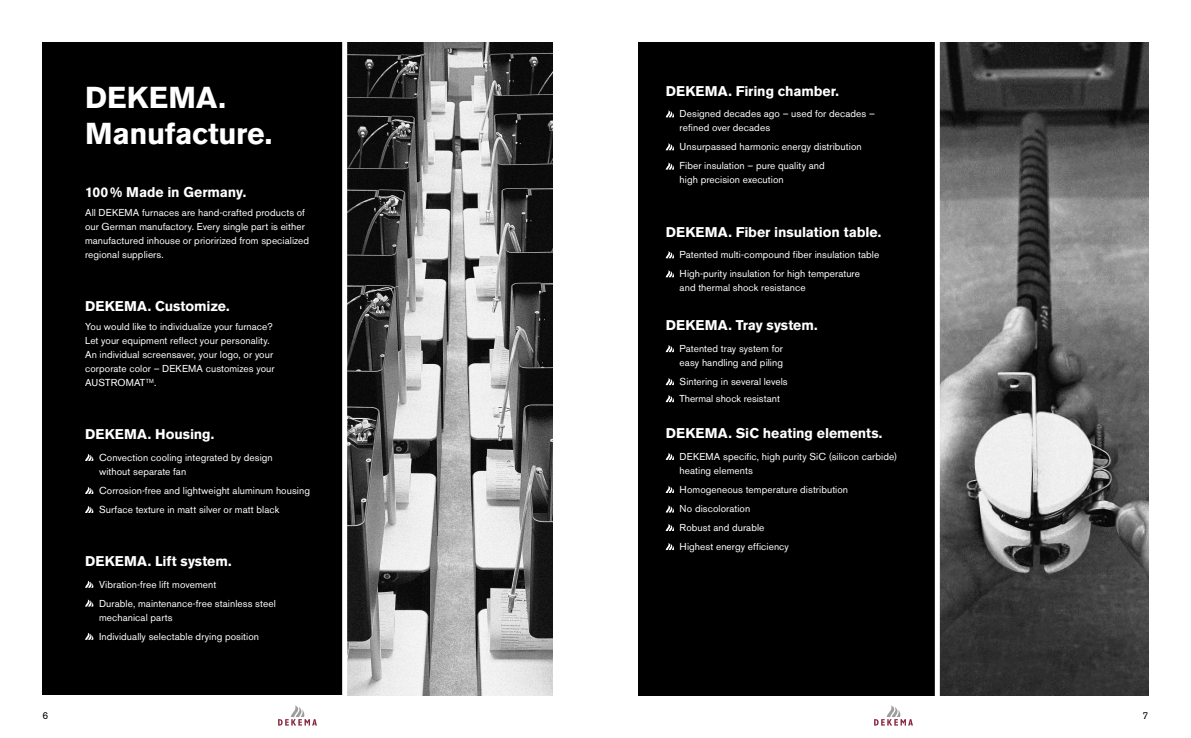
<style>
.page{position:relative;width:1191px;height:738px;background:#fff}
.page>*{position:absolute;margin:0;border:0;box-sizing:border-box;transform-origin:0 0}
.t1{font:700 30px/36px "Akzidenz Grotesk BE";letter-spacing:-.005em;color:#fff}
.t2{font:700 14px "Akzidenz Grotesk BE";color:#fff}
.t3{font:10px/14px "Akzidenz Grotesk BE";letter-spacing:.01em;color:#fff}
.t4{font:10px "Akzidenz Grotesk BE";color:#000}
</style>
<div class="page">
<div style="left:43px;top:43px;width:302px;height:651px;background:#000"></div>
<div style="left:638px;top:43px;width:296px;height:651px;background:#000"></div>
<svg style="left:278px;top:705px;width:39px;height:20px"></svg>
<svg style="left:874px;top:705px;width:39px;height:20px"></svg>
<svg style="left:665px;top:251px;width:9px;height:7px"></svg>
<svg style="left:665px;top:270px;width:9px;height:7px"></svg>
<svg style="left:665px;top:345px;width:9px;height:7px"></svg>
<svg style="left:665px;top:378px;width:9px;height:7px"></svg>
<svg style="left:665px;top:395px;width:9px;height:7px"></svg>
<svg style="left:665px;top:452px;width:9px;height:7px"></svg>
<svg style="left:665px;top:485px;width:9px;height:7px"></svg>
<svg style="left:665px;top:505px;width:9px;height:7px"></svg>
<svg style="left:665px;top:523px;width:9px;height:7px"></svg>
<svg style="left:665px;top:542px;width:9px;height:7px"></svg>
<img style="left:347px;top:43px;width:206px;height:651px">
<img style="left:939px;top:43px;width:210px;height:651px">
<div style="left:342px;top:37px;width:5px;height:672px;background:#fff"></div>
<svg style="left:665px;top:110px;width:9px;height:7px"></svg>
<svg style="left:665px;top:143px;width:9px;height:7px"></svg>
<svg style="left:665px;top:162px;width:9px;height:7px"></svg>
<svg style="left:85px;top:454px;width:9px;height:6px"></svg>
<svg style="left:85px;top:487px;width:9px;height:6px"></svg>
<svg style="left:85px;top:506px;width:9px;height:6px"></svg>
<svg style="left:85px;top:581px;width:9px;height:6px"></svg>
<svg style="left:85px;top:599px;width:9px;height:7px"></svg>
<svg style="left:85px;top:633px;width:9px;height:6px"></svg>
<h1 class="t1" style="left:85px;top:79px;width:189px">DEKEMA.<br>Manufacture.</h1>
<h2 class="t2" style="left:85px;top:184px;width:163px">100% Made in Germany.</h2>
<p class="t3" style="left:85px;top:205px;width:226px">All DEKEMA furnaces are hand-crafted products of our German manufactory. Every single part is either manufactured inhouse or priorirized from specialized regional suppliers.</p>
<h2 class="t2" style="left:85px;top:298px;width:146px">DEKEMA. Customize.</h2>
<p class="t3" style="left:85px;top:319px;width:191px">You would like to individualize your furnace?<br>Let your equipment reflect your personality.<br>An individual screensaver, your logo, or your corporate color – DEKEMA customizes your AUSTROMAT<sup>TM</sup>.</p>
<h2 class="t2" style="left:85px;top:426px;width:131px">DEKEMA. Housing.</h2>
<p class="t3" style="left:99px;top:450px;width:175px">Convection cooling integrated by design without separate fan</p>
<p class="t3" style="left:99px;top:480px;width:212px;line-height:19px">Corrosion-free and lightweight aluminum housing<br>Surface texture in matt silver or matt black</p>
<h2 class="t2" style="left:85px;top:552px;width:148px">DEKEMA. Lift system.</h2>
<p class="t3" style="left:99px;top:574px;width:178px;line-height:19px">Vibration-free lift movement<br>Durable, maintenance-free stainless steel</p>
<p class="t3" style="left:99px;top:607px;width:162px;line-height:19px">mechanical parts<br>Individually selectable drying position</p>
<h2 class="t2" style="left:665px;top:83px;width:175px">DEKEMA. Firing chamber.</h2>
<p class="t3" style="left:679px;top:107px;width:197px">Designed decades ago – used for decades – refined over decades</p>
<p class="t3" style="left:679px;top:137px;width:183px;line-height:19px">Unsurpassed harmonic energy distribution<br>Fiber insulation – pure quality and</p>
<p class="t3" style="left:679px;top:173px;width:106px">high precision execution</p>
<h2 class="t2" style="left:665px;top:223px;width:217px">DEKEMA. Fiber insulation table.</h2>
<p class="t3" style="left:679px;top:245px;width:201px;line-height:19px">Patented multi-compound fiber insulation table<br>High-purity insulation for high temperature</p>
<p class="t3" style="left:679px;top:280px;width:127px">and thermal shock resistance</p>
<h2 class="t2" style="left:665px;top:317px;width:153px">DEKEMA. Tray system.</h2>
<p class="t3" style="left:679px;top:341px;width:105px">Patented tray system for easy handling and piling</p>
<p class="t3" style="left:679px;top:373px;width:110px;line-height:17px">Sintering in several levels<br>Thermal shock resistant</p>
<h2 class="t2" style="left:665px;top:425px;width:218px">DEKEMA. SiC heating elements.</h2>
<p class="t3" style="left:679px;top:449px;width:219px">DEKEMA specific, high purity SiC (silicon carbide) heating elements</p>
<p class="t3" style="left:679px;top:479px;width:170px;line-height:19px">Homogeneous temperature distribution<br>No discoloration<br>Robust and durable<br>Highest energy efficiency</p>
<p class="t4" style="left:43px;top:709px;width:7px">6</p>
<p class="t4" style="left:1142px;top:709px;width:7px">7</p>
</div>
